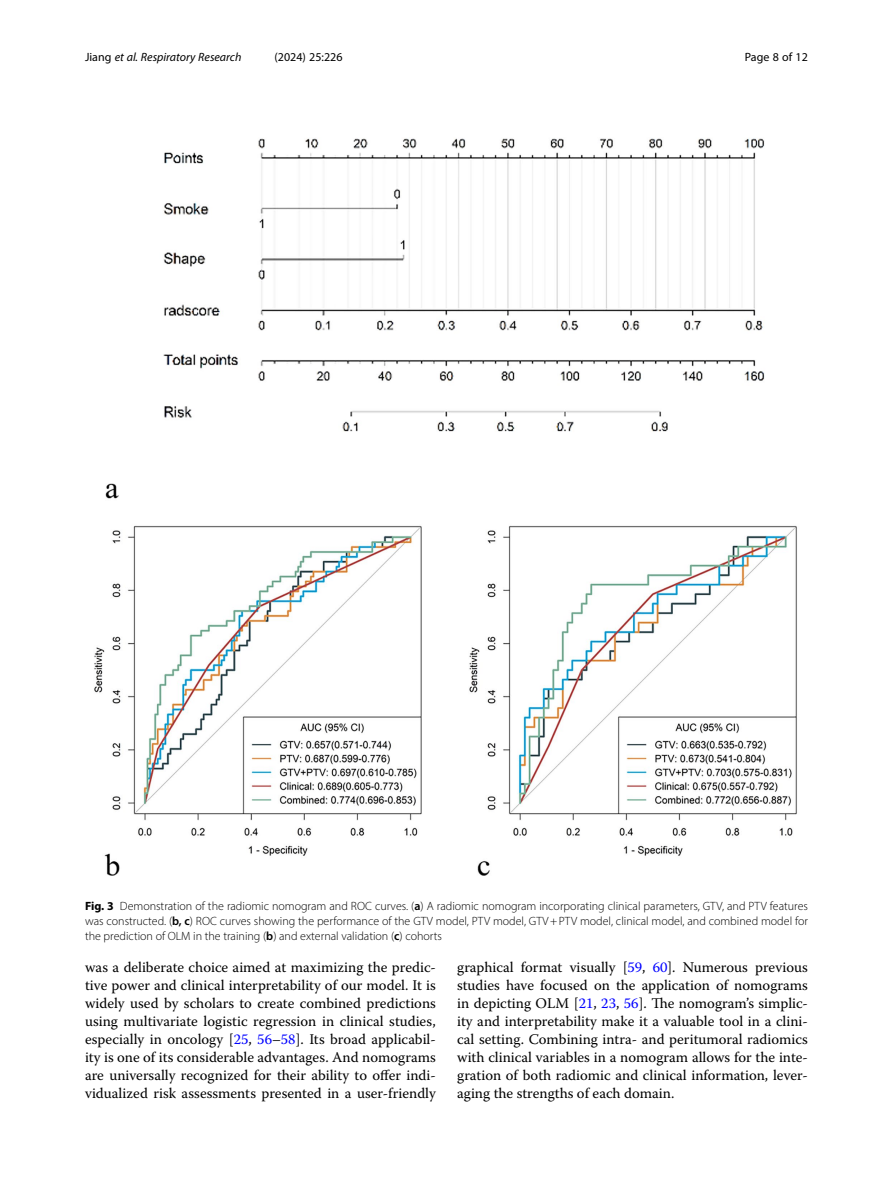
<style>
.page{position:relative;width:893px;height:1191px;background:#fff}
.page>*{position:absolute;margin:0;border:0;box-sizing:border-box;transform-origin:0 0}
.Body_Text_Indent{font:14.7px/18px "Warnock Pro";color:#000;text-align:justify}
.Figure_Caption{font:300 12px/15px "Myriad Pro";color:#000;text-align:justify}
.t1{font:italic 12px "Myriad Pro";color:#000}
.t2{font:12px "Myriad Pro";color:#000}
.s1{font-style:normal}
.s2{font-weight:700}
.s3{font-weight:600}
.s4{color:#00f}
</style>
<div class="page">
<img style="left:94px;top:138px;width:703px;height:738px">
<p class="t1" style="left:85px;top:50px;width:158px"><span class="s1">Jiang</span> et al. Respiratory Research</p>
<p class="t2" style="left:275px;top:50px;width:70px">(2024) 25:226</p>
<p class="t2" style="left:745px;top:50px;width:65px">Page 8 of 12</p>
<p class="Figure_Caption" style="left:85px;top:898px;width:724px"><span class="s2">Fig. 3</span> Demonstration of the radiomic nomogram and ROC curves. (<span class="s3">a</span>) A radiomic nomogram incorporating clinical parameters, GTV, and PTV features was constructed. (<span class="s3">b, c</span>) ROC curves showing the performance of the GTV model, PTV model, GTV+PTV model, clinical model, and combined model for the prediction of OLM in the training (<span class="s3">b</span>) and external validation (<span class="s3">c</span>) cohorts</p>
<p class="Body_Text_Indent" style="left:85px;top:958px;width:352px">was a deliberate choice aimed at maximizing the predic&shy;tive power and clinical interpretability of our model. It is widely used by scholars to create combined predictions using multivariate logistic regression in clinical studies, especially in oncology [<span class="s4">25</span>, <span class="s4">56</span>–<span class="s4">58</span>]. Its broad applicabil&shy;ity is one of its considerable advantages. And nomograms are universally recognized for their ability to offer indi&shy;vidualized risk assessments presented in a user-friendly</p>
<p class="Body_Text_Indent" style="left:457px;top:958px;width:352px">graphical format visually [<span class="s4">59</span>, <span class="s4">60</span>]. Numerous previous studies have focused on the application of nomograms in depicting OLM [<span class="s4">21</span>, <span class="s4">23</span>, <span class="s4">56</span>]. The nomogram’s simplic&shy;ity and interpretability make it a valuable tool in a clini&shy;cal setting. Combining intra‑ and peritumoral radiomics with clinical variables in a nomogram allows for the inte&shy;gration of both radiomic and clinical information, lever&shy;aging the strengths of each domain.</p>
</div>
